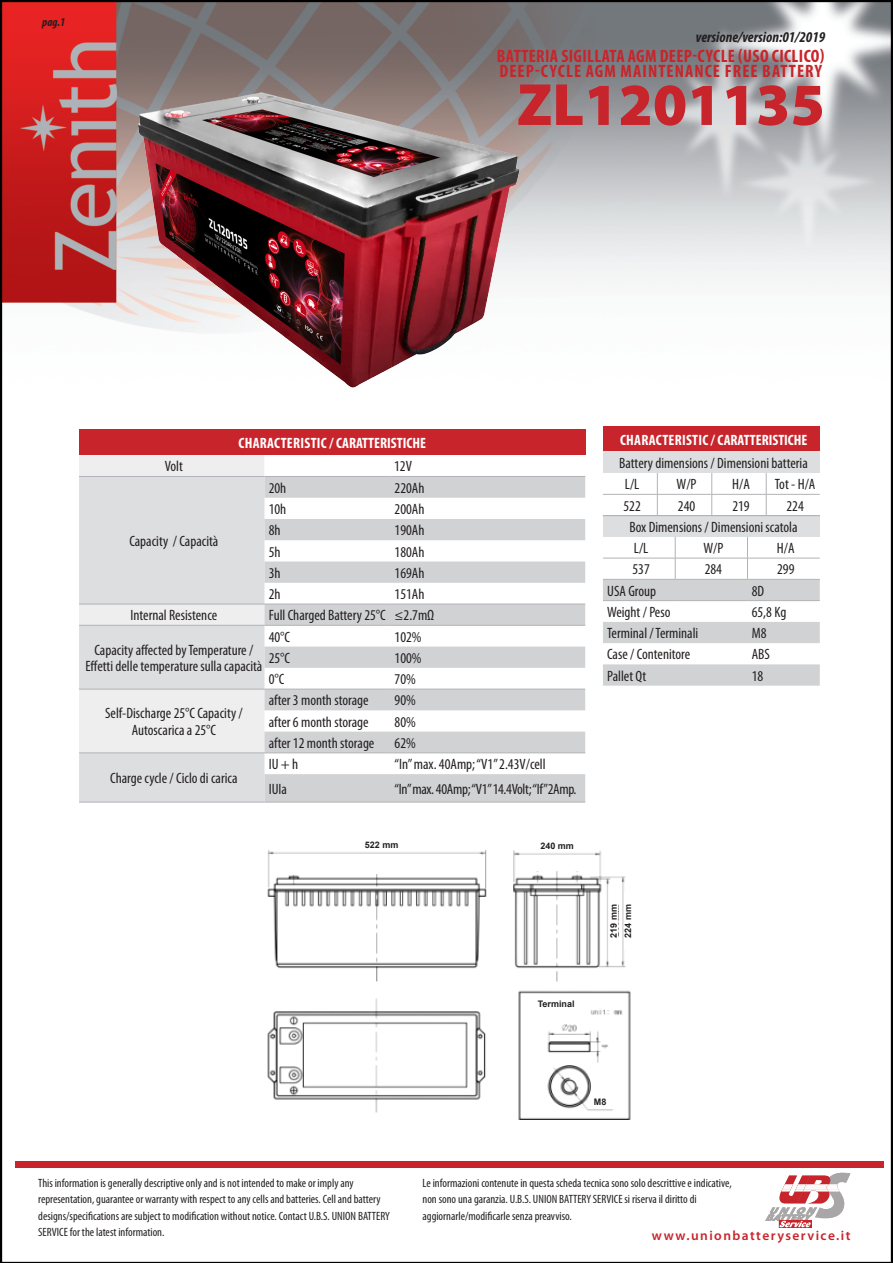
<style>
.page{position:relative;width:893px;height:1263px;background:#fff}
.page>*{position:absolute;margin:0;border:0;box-sizing:border-box;transform-origin:0 0}
.t1{font:900 60px "Myriad Pro";color:#c8242b}
.t2{font:700 condensed 18px "Myriad Pro";letter-spacing:.025em;color:#c8242b}
.t3{font:700 condensed 18px "Myriad Pro";letter-spacing:.06em;color:#c8242b}
.t4{font:condensed 15px/16.5px "Myriad Pro";color:#231f20;text-align:center}
.t5{font:700 condensed 15px "Myriad Pro";letter-spacing:.015em;color:#fff}
.t6{font:condensed 15px "Myriad Pro";letter-spacing:-.02em;color:#231f20}
.t7{font:italic 700 condensed 15px "Myriad Pro";color:#231f20}
.t8{font:600 13.5px "Myriad Pro";letter-spacing:.105em;color:#c8242b}
.t9{font:condensed 12px/16.5px "Myriad Pro";color:#231f20}
.t10{font:italic 700 condensed 12px "Myriad Pro";color:#231f20}
.t11{font:700 9px "Arial";color:#231f20}
</style>
<div class="page">
<img style="left:0;top:0;width:893px;height:1263px">
<img style="left:134px;top:31px;width:396px;height:370px">
<svg style="left:765px;top:1170px;width:85px;height:58px"></svg>
<div style="left:15px;top:1161px;width:869px;height:6px;background:#c8242b"></div>
<div style="left:79px;top:430px;width:506px;height:25px;background:#c8242b"></div>
<div style="left:79px;top:455px;width:185px;height:21px;background:#eeeeef"></div>
<svg style="left:264px;top:455px;width:321px;height:21px"></svg>
<svg style="left:79px;top:477px;width:185px;height:325px;background:#e1e1e3"></svg>
<svg style="left:264px;top:477px;width:321px;height:325px;fill:#d1d2d4"></svg>
<hr style="left:79px;top:476px;width:185px;height:1px;background:#b2b3b7">
<hr style="left:79px;top:604px;width:185px;height:1px;background:#b2b3b7">
<hr style="left:264px;top:476px;width:126px;height:1px;background:#b2b3b7">
<hr style="left:390px;top:476px;width:195px;height:1px;background:#b2b3b7">
<hr style="left:264px;top:604px;width:126px;height:1px;background:#b2b3b7">
<hr style="left:390px;top:604px;width:195px;height:1px;background:#b2b3b7">
<hr style="left:79px;top:625px;width:185px;height:1px;background:#b2b3b7">
<hr style="left:264px;top:625px;width:126px;height:1px;background:#b2b3b7">
<hr style="left:390px;top:625px;width:195px;height:1px;background:#b2b3b7">
<hr style="left:79px;top:689px;width:185px;height:1px;background:#b2b3b7">
<hr style="left:264px;top:689px;width:126px;height:1px;background:#b2b3b7">
<hr style="left:390px;top:689px;width:195px;height:1px;background:#b2b3b7">
<hr style="left:79px;top:753px;width:185px;height:1px;background:#b2b3b7">
<hr style="left:79px;top:802px;width:185px;height:1px;background:#b2b3b7">
<hr style="left:264px;top:753px;width:126px;height:1px;background:#b2b3b7">
<hr style="left:390px;top:753px;width:195px;height:1px;background:#b2b3b7">
<hr style="left:264px;top:802px;width:126px;height:1px;background:#b2b3b7">
<hr style="left:390px;top:802px;width:195px;height:1px;background:#b2b3b7">
<div style="left:603px;top:516px;width:217px;height:21px;background:#dddee0"></div>
<svg style="left:603px;top:537px;width:217px;height:149px"></svg>
<hr style="left:603px;top:579px;width:72px;height:1px;background:#b2b3b7">
<hr style="left:675px;top:579px;width:72px;height:1px;background:#b2b3b7">
<hr style="left:747px;top:579px;width:73px;height:1px;background:#b2b3b7">
<hr style="left:603px;top:600px;width:72px;height:1px;background:#b2b3b7">
<hr style="left:675px;top:600px;width:72px;height:1px;background:#b2b3b7">
<hr style="left:747px;top:600px;width:73px;height:1px;background:#b2b3b7">
<div style="left:603px;top:426px;width:217px;height:26px;background:#c8242b"></div>
<div style="left:603px;top:452px;width:217px;height:21px;background:#dddee0"></div>
<svg style="left:766px;top:473px;width:1px;height:42px"></svg>
<hr style="left:603px;top:494px;width:54px;height:1px;background:#b2b3b7">
<hr style="left:657px;top:494px;width:55px;height:1px;background:#b2b3b7">
<svg style="left:657px;top:473px;width:1px;height:42px"></svg>
<hr style="left:712px;top:494px;width:54px;height:1px;background:#b2b3b7">
<svg style="left:711px;top:473px;width:1px;height:42px"></svg>
<hr style="left:766px;top:494px;width:54px;height:1px;background:#b2b3b7">
<hr style="left:603px;top:515px;width:54px;height:1px;background:#b2b3b7">
<hr style="left:657px;top:515px;width:55px;height:1px;background:#b2b3b7">
<hr style="left:712px;top:515px;width:54px;height:1px;background:#b2b3b7">
<hr style="left:766px;top:515px;width:54px;height:1px;background:#b2b3b7">
<div style="left:258px;top:804px;width:377px;height:351px;background:#fff"></div>
<img style="left:267px;top:849px;width:364px;height:270px">
<div style="left:336px;top:841px;width:91px;height:10px;background:#fff"></div>
<div style="left:610px;top:892px;width:8px;height:58px;background:#fff"></div>
<div style="left:285px;top:856px;width:100px;height:18px;background:#fff"></div>
<div style="left:625px;top:892px;width:9px;height:58px;background:#fff"></div>
<div style="left:526px;top:843px;width:62px;height:9px;background:#fff"></div>
<div style="left:525px;top:1000px;width:62px;height:10px;background:#fff"></div>
<div style="left:590px;top:1099px;width:20px;height:9px;background:#fff"></div>
<div style="left:528px;top:858px;width:51px;height:13px;background:#fff"></div>
<p class="t10" style="left:42px;top:14px;width:25px">pag.1</p>
<p class="t7" style="left:696px;top:27px;width:131px">versione/version:01/2019</p>
<p class="t2" style="left:497px;top:45px;width:329px">BATTERIA SIGILLATA AGM DEEP-CYCLE (USO CICLICO)</p>
<p class="t3" style="left:499px;top:60px;width:324px">DEEP-CYCLE AGM MAINTENANCE FREE BATTERY</p>
<p class="t1" style="left:517px;top:65px;width:309px">ZL1201135</p>
<p class="t5" style="left:238px;top:434px;width:189px">CHARACTERISTIC / CARATTERISTICHE</p>
<p class="t4" style="left:165px;top:458px;width:20px">Volt</p>
<p class="t4" style="left:394px;top:458px;width:19px">12V</p>
<p class="t4" style="left:129px;top:532px;width:91px">Capacity / Capacità</p>
<p class="t4" style="left:269px;top:479px;width:19px">20h</p>
<p class="t4" style="left:395px;top:479px;width:31px">220Ah</p>
<p class="t4" style="left:269px;top:501px;width:19px">10h</p>
<p class="t4" style="left:395px;top:501px;width:31px">200Ah</p>
<p class="t4" style="left:269px;top:522px;width:13px">8h</p>
<p class="t4" style="left:395px;top:522px;width:31px">190Ah</p>
<p class="t4" style="left:269px;top:543px;width:13px">5h</p>
<p class="t4" style="left:395px;top:543px;width:31px">180Ah</p>
<p class="t4" style="left:269px;top:564px;width:13px">3h</p>
<p class="t4" style="left:395px;top:564px;width:31px">169Ah</p>
<p class="t4" style="left:269px;top:585px;width:13px">2h</p>
<p class="t4" style="left:395px;top:585px;width:31px">151Ah</p>
<p class="t4" style="left:131px;top:607px;width:88px">Internal Resistence</p>
<p class="t4" style="left:269px;top:607px;width:119px">Full Charged Battery 25°C</p>
<p class="t4" style="left:395px;top:607px;width:41px">≤2.7mΩ</p>
<p class="t4" style="left:85px;top:641px;width:178px">Capacity affected by Temperature /<br>Effetti delle temperature sulla capacità</p>
<p class="t4" style="left:269px;top:628px;width:23px">40°C</p>
<p class="t4" style="left:395px;top:628px;width:28px">102%</p>
<p class="t4" style="left:269px;top:649px;width:23px">25°C</p>
<p class="t4" style="left:395px;top:649px;width:28px">100%</p>
<p class="t4" style="left:269px;top:671px;width:17px">0°C</p>
<p class="t4" style="left:395px;top:671px;width:23px">70%</p>
<p class="t4" style="left:105px;top:705px;width:139px">Self-Discharge 25°C Capacity /</p>
<p class="t4" style="left:132px;top:721px;width:86px">Autoscarica a 25°C</p>
<p class="t4" style="left:110px;top:770px;width:129px">Charge cycle / Ciclo di carica</p>
<p class="t4" style="left:269px;top:692px;width:101px">after 3 month storage</p>
<p class="t4" style="left:395px;top:692px;width:23px">90%</p>
<p class="t4" style="left:269px;top:713px;width:101px">after 6 month storage</p>
<p class="t4" style="left:395px;top:713px;width:23px">80%</p>
<p class="t4" style="left:269px;top:734px;width:107px">after 12 month storage</p>
<p class="t4" style="left:395px;top:734px;width:23px">62%</p>
<p class="t4" style="left:269px;top:756px;width:31px">IU + h</p>
<p class="t4" style="left:395px;top:756px;width:153px">“In” max. 40Amp; “V1” 2.43V/cell</p>
<p class="t4" style="left:269px;top:780px;width:20px">IUIa</p>
<p class="t6" style="left:395px;top:780px;width:183px">“In” max. 40Amp; “V1” 14.4Volt; “If”2Amp.</p>
<p class="t11" style="left:365px;top:839px;width:35px">522 mm</p>
<p class="t11" style="left:540px;top:840px;width:35px">240 mm</p>
<p class="t11" style="left:538px;top:997px;width:38px">Terminal</p>
<p class="t5" style="left:620px;top:430px;width:189px">CHARACTERISTIC / CARATTERISTICHE</p>
<p class="t4" style="left:619px;top:455px;width:190px">Battery dimensions / Dimensioni batteria</p>
<p class="t4" style="left:625px;top:476px;width:16px">L/L</p>
<p class="t4" style="left:677px;top:476px;width:22px">W/P</p>
<p class="t4" style="left:732px;top:476px;width:19px">H/A</p>
<p class="t4" style="left:775px;top:476px;width:42px">Tot - H/A</p>
<p class="t4" style="left:623px;top:497px;width:19px">522</p>
<p class="t4" style="left:678px;top:497px;width:19px">240</p>
<p class="t4" style="left:732px;top:497px;width:19px">219</p>
<p class="t4" style="left:786px;top:497px;width:19px">224</p>
<p class="t4" style="left:629px;top:518px;width:170px">Box Dimensions / Dimensioni scatola</p>
<p class="t4" style="left:634px;top:540px;width:16px">L/L</p>
<p class="t4" style="left:703px;top:540px;width:22px">W/P</p>
<p class="t4" style="left:777px;top:540px;width:19px">H/A</p>
<p class="t4" style="left:632px;top:561px;width:19px">537</p>
<p class="t4" style="left:705px;top:561px;width:19px">284</p>
<p class="t4" style="left:777px;top:561px;width:19px">299</p>
<p class="t4" style="left:607px;top:582px;width:50px">USA Group</p>
<p class="t4" style="left:752px;top:582px;width:14px">8D</p>
<p class="t4" style="left:607px;top:604px;width:65px">Weight / Peso</p>
<p class="t4" style="left:752px;top:604px;width:36px">65,8 Kg</p>
<p class="t4" style="left:607px;top:625px;width:93px">Terminal / Terminali</p>
<p class="t4" style="left:752px;top:625px;width:16px">M8</p>
<p class="t4" style="left:607px;top:646px;width:85px">Case / Contenitore</p>
<p class="t4" style="left:752px;top:646px;width:20px">ABS</p>
<p class="t4" style="left:607px;top:667px;width:41px">Pallet Qt</p>
<p class="t4" style="left:752px;top:667px;width:13px">18</p>
<p class="t11" style="left:607px;top:938px;width:35px;rotate:-90deg">219 mm</p>
<p class="t11" style="left:622px;top:938px;width:35px;rotate:-90deg">224 mm</p>
<p class="t11" style="left:594px;top:1096px;width:14px">M8</p>
<p class="t9" style="left:38px;top:1174px;width:353px">This information is generally descriptive only and is not intended to make or imply any representation, guarantee or warranty with respect to any cells and batteries. Cell and battery designs/specifications are subject to modification without notice. Contact U.B.S. UNION BATTERY SERVICE for the latest information.</p>
<p class="t9" style="left:422px;top:1174px;width:311px">Le informazioni contenute in questa scheda tecnica sono solo descrittive e indicative, non sono una garanzia. U.B.S. UNION BATTERY SERVICE si riserva il diritto di aggiornarle/modificarle senza preavviso.</p>
<p class="t8" style="left:652px;top:1227px;width:200px">www.unionbatteryservice.it</p>
</div>
